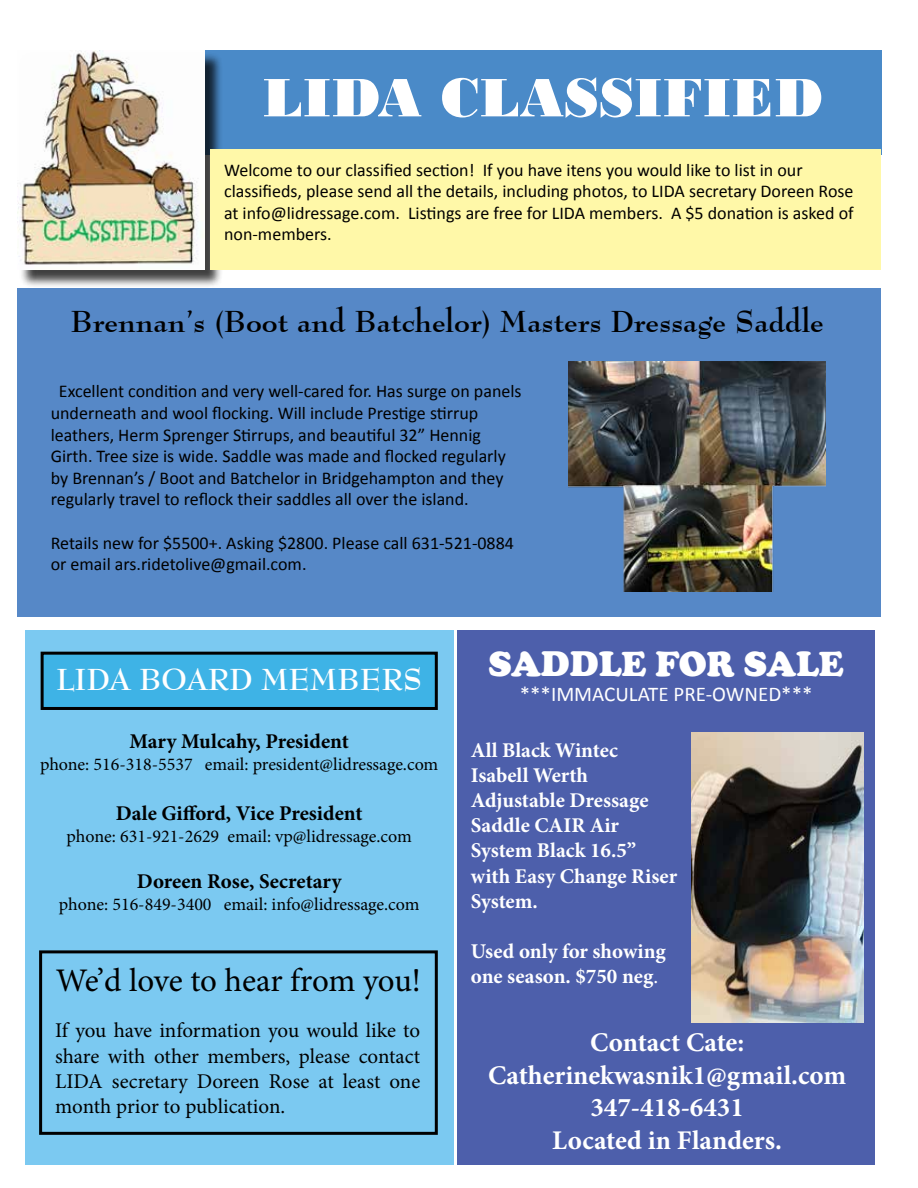
<style>
.page{position:relative;width:918px;height:1188px;background:#fff}
.page>*{position:absolute;margin:0;border:0;box-sizing:border-box;transform-origin:0 0}
.t1{font:57px "Bodoni MT Black";color:#fff}
.t2{font:900 36px "Cooper";color:#fff}
.t3{font:33px "Minion Pro";letter-spacing:-.01em;color:#000}
.t4{font:700 30px "Bernhard Modern BT";color:#000}
.t5{font:700 30px "Bernhard Modern BT";color:#fff}
.t6{font:700 27px/32.4px "Minion Pro";color:#fff;text-align:center}
.t7{font:700 21px/25.2px "Minion Pro";color:#fff}
.t8{font:21px/25.2px "Minion Pro";color:#000;text-align:justify}
.t9{font:700 21px "Minion Pro";color:#000}
.t10{font:21px "Calibri";color:#fff}
.t11{font:18px/21.6px "Calibri";color:#000}
.t12{font:18px "Minion Pro";color:#000}
.s1{font-weight:400}
</style>
<div class="page">
<div style="left:458px;top:631px;width:417px;height:534px;background:#4d5fab"></div>
<div style="left:204px;top:50px;width:677px;height:105px;background:#4a8ac8"></div>
<div style="left:20px;top:52px;width:203px;height:236px;background:#000;opacity:.75"></div>
<img style="left:17px;top:50px;width:187px;height:219px">
<div style="left:211px;top:149px;width:670px;height:120px;background:#fff8a8"></div>
<div style="left:17px;top:289px;width:864px;height:328px;background:#5688c7"></div>
<img style="left:568px;top:361px;width:257px;height:230px">
<div style="left:25px;top:631px;width:429px;height:534px;background:#7bc9f1"></div>
<div style="left:42px;top:653px;width:394px;height:55px;background:#3eb3e6"></div>
<div style="left:41px;top:652px;width:397px;height:58px;border:3px solid #000"></div>
<div style="left:39px;top:950px;width:399px;height:185px;border:3px solid #000"></div>
<img style="left:692px;top:733px;width:171px;height:289px">
<h1 class="t1" style="left:262px;top:64px;width:562px">LIDA CLASSIFIED</h1>
<p class="t11" style="left:224px;top:158px;width:631px">Welcome to our classified section! If you have itens you would like to list in our classifieds, please send all the details, including photos, to LIDA secretary Doreen Rose at info@lidressage.com. Listings are free for LIDA members. A $5 donation is asked of non-members.</p>
<h3 class="t4" style="left:70px;top:303px;width:755px">Brennan’s (Boot and Batchelor) Masters Dressage Saddle</h3>
<p class="t11" style="left:51px;top:380px;width:472px;text-indent:8px">Excellent condition and very well-cared for. Has surge on panels underneath and wool flocking. Will include Prestige stirrup leathers, Herm Sprenger Stirrups, and beautiful 32” Hennig Girth. Tree size is wide. Saddle was made and flocked regularly by Brennan’s / Boot and Batchelor in Bridgehampton and they regularly travel to reflock their saddles all over the island.</p>
<p class="t11" style="left:51px;top:531px;width:465px">Retails new for $5500+. Asking $2800. Please call 631-521-0884 or email ars.ridetolive@gmail.com.</p>
<h3 class="t5" style="left:56px;top:661px;width:368px">LIDA BOARD MEMBERS</h3>
<p class="t9" style="left:129px;top:726px;width:221px">Mary Mulcahy, President</p>
<p class="t12" style="left:40px;top:752px;width:400px">phone: 516-318-5537 email: president@lidressage.com</p>
<p class="t9" style="left:116px;top:798px;width:248px">Dale Gifford, Vice President</p>
<p class="t12" style="left:67px;top:824px;width:347px">phone: 631-921-2629 email: vp@lidressage.com</p>
<p class="t9" style="left:137px;top:867px;width:206px">Doreen Rose, Secretary</p>
<p class="t12" style="left:59px;top:892px;width:362px">phone: 516-849-3400 email: info@lidressage.com</p>
<h3 class="t3" style="left:56px;top:958px;width:367px">We’d love to hear from you!</h3>
<p class="t8" style="left:55px;top:1018px;width:367px">If you have information you would like to share with other members, please contact LIDA secretary Doreen Rose at least one month prior to publication.</p>
<h2 class="t2" style="left:489px;top:643px;width:357px">SADDLE FOR SALE</h2>
<p class="t10" style="left:520px;top:681px;width:294px">***IMMACULATE PRE-OWNED***</p>
<p class="t7" style="left:471px;top:737px;width:208px">All Black Wintec<br>Isabell Werth<br>Adjustable Dressage<br>Saddle CAIR Air<br>System Black 16.5” with Easy Change Riser<br>System.</p>
<p class="t7" style="left:471px;top:939px;width:196px">Used only for showing one season. $750 neg<span class="s1">.</span></p>
<h3 class="t6" style="left:488px;top:1026px;width:360px">Contact Cate:<br>Catherinekwasnik1@gmail.com<br>347-418-6431<br>Located in Flanders.</h3>
</div>
